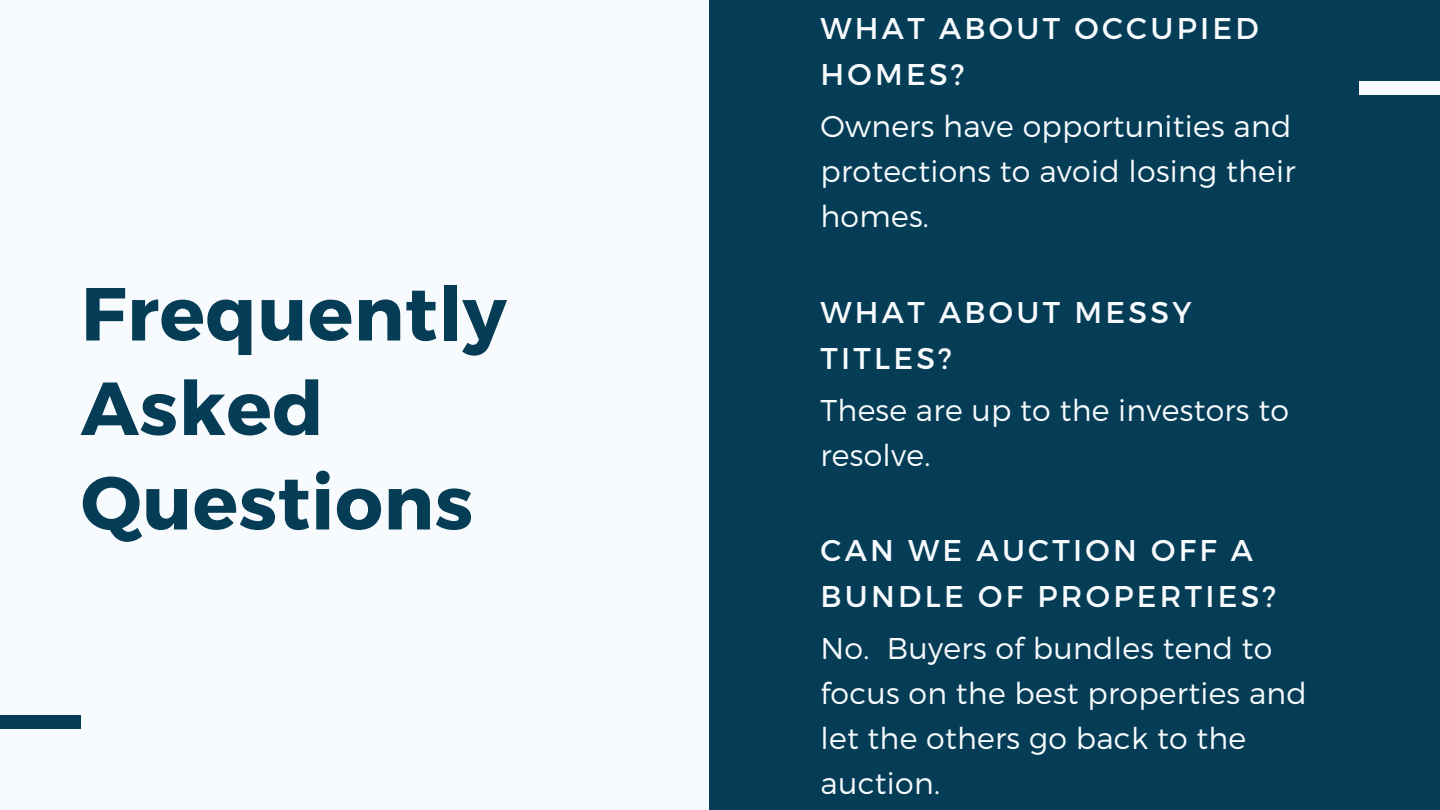
<style>
.page{position:relative;width:1440px;height:810px;background:#f8fbfd}
.page>*{position:absolute;margin:0;border:0;box-sizing:border-box;transform-origin:0 0}
.t1{font:700 75px/94.5px "Montserrat";letter-spacing:.01em;color:#053d57}
.t2{font:300 30px/45px "Montserrat";letter-spacing:.01em;color:#f8fbfd}
.t3{font:30px/45.8px "Montserrat";letter-spacing:.11em;color:#f8fbfd}
</style>
<div class="page">
<div style="left:710px;top:0;width:730px;height:810px;background:#053d57"></div>
<div style="left:1359px;top:81px;width:81px;height:14px;background:#f8fbfd"></div>
<div style="left:0;top:715px;width:81px;height:14px;background:#053d57"></div>
<p class="t1" style="left:81px;top:263px;width:427px">Frequently<br>Asked<br>Questions</p>
<p class="t3" style="left:820px;top:4px;width:440px">WHAT ABOUT OCCUPIED<br>HOMES?</p>
<p class="t2" style="left:820px;top:103px;width:477px">Owners have opportunities and protections to avoid losing their homes.</p>
<p class="t3" style="left:820px;top:288px;width:373px">WHAT ABOUT MESSY<br>TITLES?</p>
<p class="t2" style="left:820px;top:386px;width:470px">These are up to the investors to resolve.</p>
<p class="t3" style="left:820px;top:526px;width:457px">CAN WE AUCTION OFF A<br>BUNDLE OF PROPERTIES?</p>
<p class="t2" style="left:820px;top:625px;width:488px">No. Buyers of bundles tend to focus on the best properties and let the others go back to the auction.</p>
</div>
